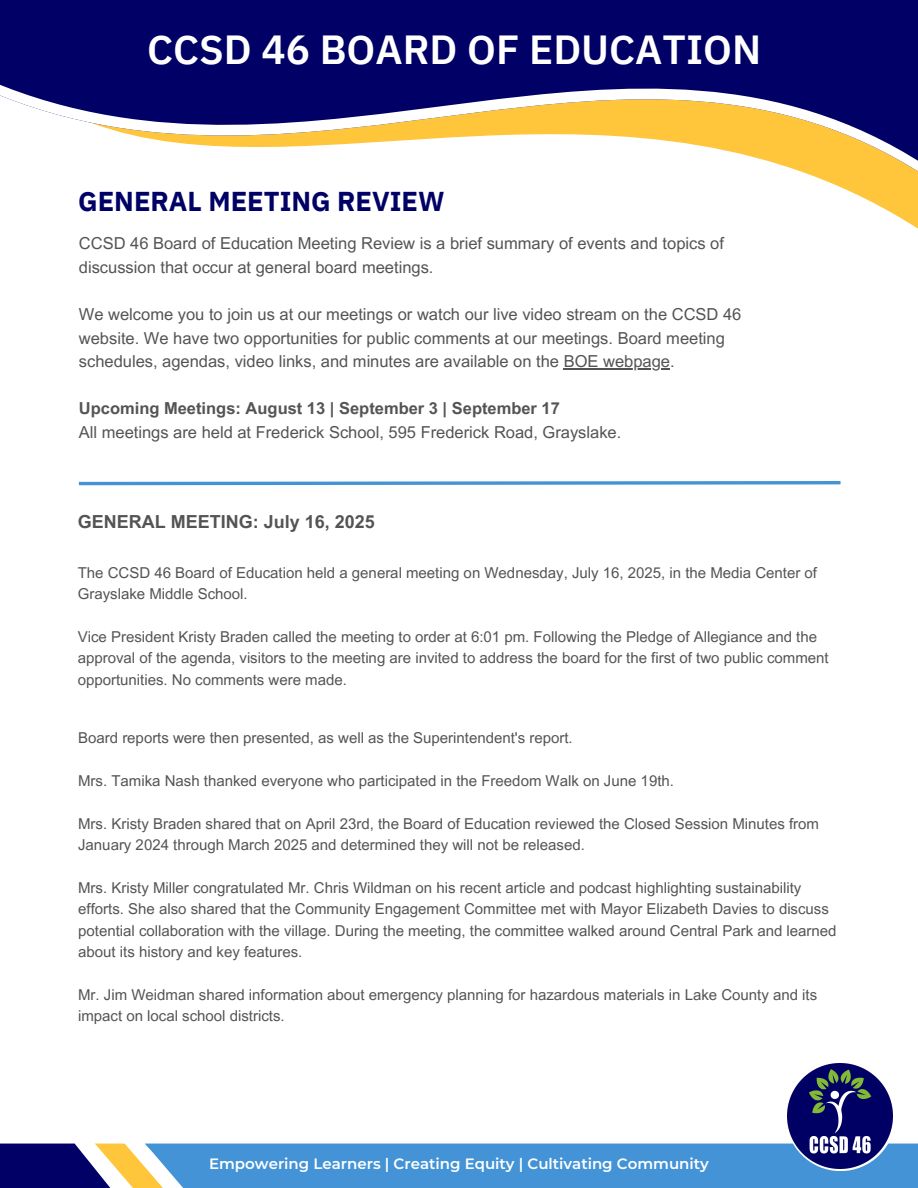
<style>
.page{position:relative;width:918px;height:1188px;background:#fff}
.page>*{position:absolute;margin:0;border:0;box-sizing:border-box;transform-origin:0 0}
.t1{font:600 40.5px "IBM Plex Sans Thai";color:#fff}
.t2{font:700 27.3px "IBM Plex Sans Thai";color:#006}
.t3{font:700 18px "Arial MT Pro";color:#545454}
.t4{font:16.5px/23.7px "Arial MT Pro";color:#545454}
.t5{font:700 16.5px "Arial MT Pro";color:#545454}
.t6{font:15px/21.3px "Arial MT Pro";color:#545454}
.t7{font:600 15px "Montserrat";color:#fff}
</style>
<div class="page">
<svg style="left:0;top:1144px;width:918px;height:44px;background:#4b8ac6"></svg>
<svg style="left:0;top:78px;width:918px;height:151px"></svg>
<div style="left:0;top:0;width:918px;height:78px;background:#006"></div>
<img style="left:788px;top:1064px;width:105px;height:105px">
<hr style="left:564px;top:368px;width:106px;height:1px;background:#545454">
<svg style="left:78px;top:481px;width:763px;height:5px"></svg>
<h1 class="t1" style="left:147px;top:26px;width:616px">CCSD 46 BOARD OF EDUCATION</h1>
<h2 class="t2" style="left:78px;top:186px;width:368px">GENERAL MEETING REVIEW</h2>
<p class="t4" style="left:79px;top:234px;width:647px">CCSD 46 Board of Education Meeting Review is a brief summary of events and topics of discussion that occur at general board meetings.</p>
<p class="t4" style="left:79px;top:304px;width:664px">We welcome you to join us at our meetings or watch our live video stream on the CCSD 46 website. We have two opportunities for public comments at our meetings. Board meeting schedules, agendas, video links, and minutes are available on the BOE webpage.</p>
<p class="t5" style="left:79px;top:402px;width:483px">Upcoming Meetings: August 13 | September 3 | September 17</p>
<p class="t4" style="left:79px;top:423px;width:544px">All meetings are held at Frederick School, 595 Frederick Road, Grayslake.</p>
<p class="t3" style="left:78px;top:515px;width:299px">GENERAL MEETING: July 16, 2025</p>
<p class="t6" style="left:78px;top:564px;width:741px">The CCSD 46 Board of Education held a general meeting on Wednesday, July 16, 2025, in the Media Center of<br>Grayslake Middle School.</p>
<p class="t6" style="left:78px;top:628px;width:752px">Vice President Kristy Braden called the meeting to order at 6:01 pm. Following the Pledge of Allegiance and the approval of the agenda, visitors to the meeting are invited to address the board for the first of two public comment opportunities. No comments were made.</p>
<p class="t6" style="left:78px;top:729px;width:496px">Board reports were then presented, as well as the Superintendent's report.</p>
<p class="t6" style="left:78px;top:772px;width:597px">Mrs. Tamika Nash thanked everyone who participated in the Freedom Walk on June 19th.</p>
<p class="t6" style="left:78px;top:815px;width:742px">Mrs. Kristy Braden shared that on April 23rd, the Board of Education reviewed the Closed Session Minutes from<br>January 2024 through March 2025 and determined they will not be released.</p>
<p class="t6" style="left:78px;top:879px;width:760px">Mrs. Kristy Miller congratulated Mr. Chris Wildman on his recent article and podcast highlighting sustainability efforts. She also shared that the Community Engagement Committee met with Mayor Elizabeth Davies to discuss potential collaboration with the village. During the meeting, the committee walked around Central Park and learned about its history and key features.</p>
<p class="t6" style="left:78px;top:986px;width:741px">Mr. Jim Weidman shared information about emergency planning for hazardous materials in Lake County and its impact on local school districts.</p>
<p class="t7" style="left:209px;top:1155px;width:501px">Empowering Learners | Creating Equity | Cultivating Community</p>
</div>
